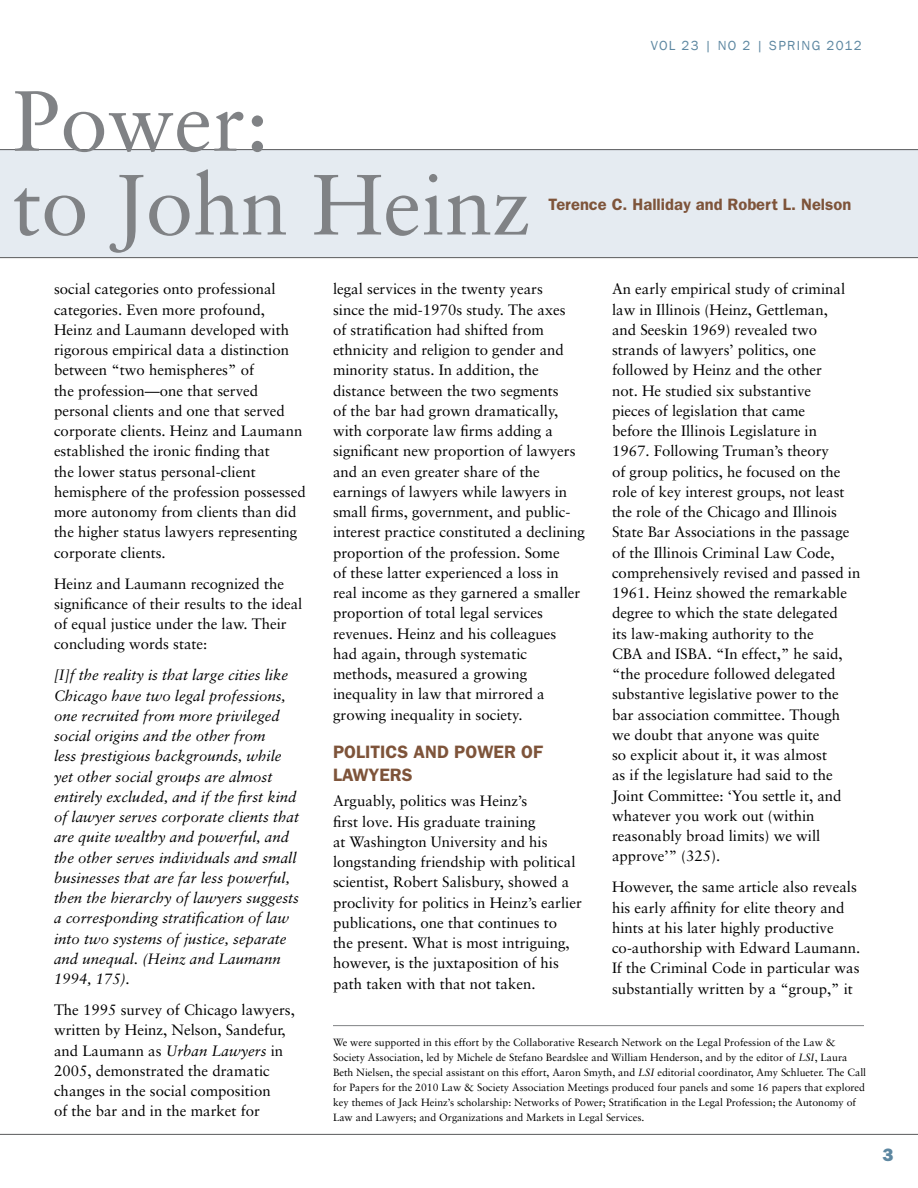
<style>
.page{position:relative;width:918px;height:1188px;background:#fff}
.page>*{position:absolute;margin:0;border:0;box-sizing:border-box;transform-origin:0 0}
.t1{font:85.5px "Sabon";color:#808285}
.t2{font:600 18px/22.5px "Franklin Gothic";color:#7e543a}
.t3{font:800 18px "Franklin Gothic";color:#5d87a1}
.t4{font:600 16.5px "Franklin Gothic";color:#7e543a}
.t5{font:15px/20.2px "Sabon";color:#000}
.t6{font:italic 15px/20.2px "Sabon";color:#000}
.t7{font:13.5px "Franklin Gothic";letter-spacing:.1em;color:#5d87a1}
.t8{font:10.5px/15px "Sabon";color:#000}
.s1{font-style:italic}
</style>
<div class="page">
<div style="left:0;top:149px;width:918px;height:108px;background:#e5ebf1"></div>
<hr style="left:0;top:149px;width:1px;height:108px;background:#dde5ed">
<hr style="left:0;top:1134px;width:918px;height:1px;background:#58595b">
<hr style="left:0;top:257px;width:918px;height:1px;background:#58595b">
<hr style="left:0;top:149px;width:918px;height:1px;background:#58595b">
<hr style="left:333px;top:1025px;width:531px;height:1px;background:#808285">
<h1 class="t1" style="left:13px;top:70px;width:258px">Power:</h1>
<h1 class="t1" style="left:13px;top:154px;width:519px">to John Heinz</h1>
<p class="t7" style="left:651px;top:37px;width:10px">VOL</p>
<p class="t7" style="left:682px;top:37px;width:106px">23 | NO 2 | SPRING</p>
<p class="t7" style="left:827px;top:37px;width:37px">2012</p>
<p class="t4" style="left:549px;top:195px;width:304px">Terence C. Halliday and Robert L. Nelson</p>
<p class="t5" style="left:54px;top:279px;width:253px">social categories onto professional categories. Even more profound, Heinz and Laumann developed with rigorous empirical data a distinction between “two hemispheres” of<br>the profession—one that served personal clients and one that served corporate clients. Heinz and Laumann established the ironic finding that<br>the lower status personal-client hemisphere of the profession possessed more autonomy from clients than did the higher status lawyers representing corporate clients.</p>
<p class="t5" style="left:54px;top:573px;width:250px">Heinz and Laumann recognized the significance of their results to the ideal of equal justice under the law. Their concluding words state:</p>
<p class="t6" style="left:54px;top:665px;width:247px">[I]f the reality is that large cities like Chicago have two legal professions, one recruited from more privileged social origins and the other from<br>less prestigious backgrounds, while yet other social groups are almost entirely excluded, and if the first kind of lawyer serves corporate clients that are quite wealthy and powerful, and the other serves individuals and small businesses that are far less powerful, then the hierarchy of lawyers suggests a corresponding stratification of law into two systems of justice, separate and unequal. (Heinz and Laumann 1994, 175).</p>
<p class="t5" style="left:54px;top:1000px;width:242px">The 1995 survey of Chicago lawyers, written by Heinz, Nelson, Sandefur, and Laumann as <span class="s1">Urban Lawyers</span> in 2005, demonstrated the dramatic changes in the social composition<br>of the bar and in the market for</p>
<p class="t5" style="left:333px;top:279px;width:253px">legal services in the twenty years<br>since the mid-1970s study. The axes<br>of stratification had shifted from ethnicity and religion to gender and minority status. In addition, the distance between the two segments<br>of the bar had grown dramatically, with corporate law firms adding a significant new proportion of lawyers and an even greater share of the earnings of lawyers while lawyers in small firms, government, and public&shy;interest practice constituted a declining proportion of the profession. Some<br>of these latter experienced a loss in real income as they garnered a smaller proportion of total legal services revenues. Heinz and his colleagues<br>had again, through systematic methods, measured a growing inequality in law that mirrored a growing inequality in society.</p>
<p class="t2" style="left:333px;top:740px;width:211px">POLITICS AND POWER OF<br>LAWYERS</p>
<p class="t5" style="left:333px;top:791px;width:250px">Arguably, politics was Heinz’s<br>first love. His graduate training<br>at Washington University and his longstanding friendship with political scientist, Robert Salisbury, showed a proclivity for politics in Heinz’s earlier publications, one that continues to<br>the present. What is most intriguing, however, is the juxtaposition of his path taken with that not taken.</p>
<p class="t5" style="left:612px;top:279px;width:250px">An early empirical study of criminal law in Illinois (Heinz, Gettleman,<br>and Seeskin 1969) revealed two strands of lawyers’ politics, one followed by Heinz and the other<br>not. He studied six substantive<br>pieces of legislation that came<br>before the Illinois Legislature in<br>1967. Following Truman’s theory<br>of group politics, he focused on the role of key interest groups, not least the role of the Chicago and Illinois State Bar Associations in the passage of the Illinois Criminal Law Code, comprehensively revised and passed in 1961. Heinz showed the remarkable degree to which the state delegated<br>its law-making authority to the<br>CBA and ISBA. “In effect,” he said, “the procedure followed delegated substantive legislative power to the bar association committee. Though we doubt that anyone was quite<br>so explicit about it, it was almost<br>as if the legislature had said to the Joint Committee: ‘You settle it, and whatever you work out (within reasonably broad limits) we will approve’” (325).</p>
<p class="t5" style="left:612px;top:877px;width:250px">However, the same article also reveals his early affinity for elite theory and hints at his later highly productive co-authorship with Edward Laumann.<br>If the Criminal Code in particular was substantially written by a “group,” it</p>
<p class="t8" style="left:333px;top:1034px;width:535px">We were supported in this effort by the Collaborative Research Network on the Legal Profession of the Law &amp; Society Association, led by Michele de Stefano Beardslee and William Henderson, and by the editor of <span class="s1">LSI</span>, Laura Beth Nielsen, the special assistant on this effort, Aaron Smyth, and <span class="s1">LSI</span> editorial coordinator, Amy Schlueter. The Call for Papers for the 2010 Law &amp; Society Association Meetings produced four panels and some 16 papers that explored key themes of Jack Heinz’s scholarship: Networks of Power; Stratification in the Legal Profession; the Autonomy of Law and Lawyers; and Organizations and Markets in Legal Services.</p>
<p class="t3" style="left:882px;top:1145px;width:12px">3</p>
</div>
